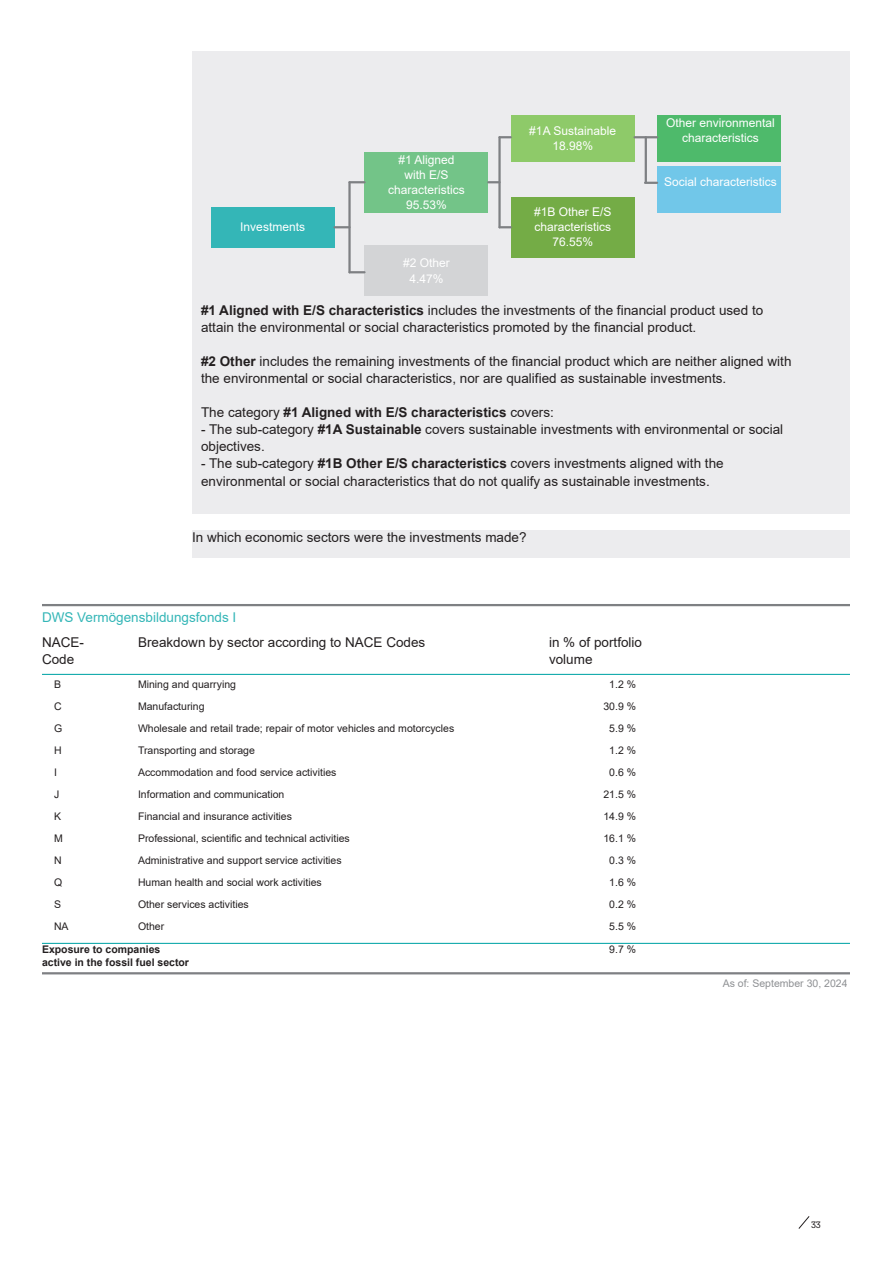
<style>
.page{position:relative;width:893px;height:1263px;background:#fff}
.page>*{position:absolute;margin:0;border:0;box-sizing:border-box;transform-origin:0 0}
.t1{font:13.5px/17px "Arial";color:#231f20}
.t2{font:700 13.5px "Arial";color:#231f20}
.t3{font:13.5px "Arial";color:#34b6b7}
.t4{font:12px/15.1px "Arial";color:#fff;text-align:center}
.t5{font:10.5px "Arial";color:#231f20}
.t6{font:700 10.5px/13.2px "Arial";color:#231f20}
.t7{font:10.5px "Arial";color:#8f9194}
.t8{font:9px "DWS Slab";color:#231f20}
.s1{font-weight:700}
.s2{font-weight:400}
</style>
<div class="page">
<svg style="left:798px;top:1216px;width:12px;height:13px"></svg>
<div style="left:192px;top:51px;width:658px;height:463px;background:#ececee"></div>
<div style="left:211px;top:207px;width:123px;height:41px;background:#34b6b7"></div>
<div style="left:364px;top:152px;width:124px;height:61px;background:#73c488"></div>
<div style="left:364px;top:246px;width:124px;height:50px;background:#d3d4d6"></div>
<div style="left:657px;top:115px;width:124px;height:47px;background:#4eba6b"></div>
<div style="left:657px;top:167px;width:124px;height:46px;background:#71c7e9"></div>
<div style="left:511px;top:115px;width:123px;height:46px;background:#8eca69"></div>
<div style="left:511px;top:197px;width:123px;height:61px;background:#74ac46"></div>
<svg style="left:334px;top:226px;width:14px;height:2px"></svg>
<hr style="left:348px;top:182px;width:3px;height:90px;background:#7e8083">
<svg style="left:350px;top:181px;width:14px;height:2px"></svg>
<svg style="left:350px;top:271px;width:14px;height:2px"></svg>
<svg style="left:500px;top:226px;width:11px;height:2px"></svg>
<svg style="left:488px;top:181px;width:10px;height:2px"></svg>
<hr style="left:498px;top:137px;width:3px;height:90px;background:#7e8083">
<svg style="left:500px;top:136px;width:11px;height:2px"></svg>
<hr style="left:634px;top:136px;width:23px;height:2px;background:#7e8083">
<svg style="left:645px;top:182px;width:12px;height:2px"></svg>
<hr style="left:645px;top:137px;width:2px;height:45px;background:#7e8083">
<div style="left:192px;top:530px;width:658px;height:28px;background:#ececee"></div>
<hr style="left:42px;top:604px;width:808px;height:2px;background:#7e8083">
<hr style="left:42px;top:674px;width:808px;height:1px;background:#14aaad">
<hr style="left:42px;top:972px;width:808px;height:2px;background:#7e8083">
<hr style="left:42px;top:943px;width:808px;height:1px;background:#14aaad">
<p class="t4" style="left:240px;top:219px;width:66px">Investments</p>
<p class="t4" style="left:388px;top:152px;width:78px">#1 Aligned with E/S characteristics<br>95.53%</p>
<p class="t4" style="left:403px;top:255px;width:48px">#2 Other<br>4.47%</p>
<p class="t4" style="left:529px;top:123px;width:88px">#1A Sustainable<br>18.98%</p>
<p class="t4" style="left:534px;top:204px;width:79px">#1B Other E/S characteristics<br>76.55%</p>
<p class="t4" style="left:666px;top:115px;width:110px">Other environmental characteristics</p>
<p class="t4" style="left:664px;top:174px;width:114px">Social characteristics</p>
<p class="t1" style="left:201px;top:302px;width:564px"><span class="s1">#1 Aligned with E/S characteristics</span> includes the investments of the financial product used to attain the environmental or social characteristics promoted by the financial product.</p>
<p class="t1" style="left:201px;top:353px;width:592px"><span class="s1">#2 Other</span> includes the remaining investments of the financial product which are neither aligned with the environmental or social characteristics, nor are qualified as sustainable investments.</p>
<p class="t2" style="left:201px;top:403px;width:354px"><span class="s2">The category</span> #1 Aligned with E/S characteristics <span class="s2">covers:</span></p>
<p class="t1" style="left:201px;top:421px;width:584px">- The sub-category <span class="s1">#1A Sustainable</span> covers sustainable investments with environmental or social objectives.</p>
<p class="t1" style="left:201px;top:455px;width:524px">- The sub-category <span class="s1">#1B Other E/S characteristics</span> covers investments aligned with the environmental or social characteristics that do not qualify as sustainable investments.</p>
<p class="t1" style="left:192px;top:529px;width:336px">In which economic sectors were the investments made?</p>
<p class="t3" style="left:42px;top:608px;width:196px">DWS Vermögensbildungsfonds I</p>
<p class="t1" style="left:138px;top:634px;width:289px">Breakdown by sector according to NACE Codes</p>
<p class="t1" style="left:549px;top:634px;width:95px">in % of portfolio volume</p>
<p class="t1" style="left:42px;top:634px;width:43px">NACE-<br>Code</p>
<p class="t5" style="left:54px;top:677px;width:9px">B</p>
<p class="t5" style="left:138px;top:677px;width:100px">Mining and quarrying</p>
<p class="t5" style="left:609px;top:677px;width:28px">1.2 %</p>
<p class="t5" style="left:54px;top:699px;width:9px">C</p>
<p class="t5" style="left:138px;top:699px;width:68px">Manufacturing</p>
<p class="t5" style="left:603px;top:699px;width:34px">30.9 %</p>
<p class="t5" style="left:54px;top:721px;width:10px">G</p>
<p class="t5" style="left:138px;top:721px;width:318px">Wholesale and retail trade; repair of motor vehicles and motorcycles</p>
<p class="t5" style="left:609px;top:721px;width:28px">5.9 %</p>
<p class="t5" style="left:54px;top:743px;width:9px">H</p>
<p class="t5" style="left:138px;top:743px;width:118px">Transporting and storage</p>
<p class="t5" style="left:609px;top:743px;width:28px">1.2 %</p>
<p class="t5" style="left:54px;top:765px;width:4px">I</p>
<p class="t5" style="left:138px;top:765px;width:200px">Accommodation and food service activities</p>
<p class="t5" style="left:609px;top:765px;width:28px">0.6 %</p>
<p class="t5" style="left:54px;top:787px;width:7px">J</p>
<p class="t5" style="left:138px;top:787px;width:148px">Information and communication</p>
<p class="t5" style="left:603px;top:787px;width:34px">21.5 %</p>
<p class="t5" style="left:54px;top:809px;width:9px">K</p>
<p class="t5" style="left:138px;top:809px;width:156px">Financial and insurance activities</p>
<p class="t5" style="left:603px;top:809px;width:34px">14.9 %</p>
<p class="t5" style="left:54px;top:831px;width:10px">M</p>
<p class="t5" style="left:138px;top:831px;width:213px">Professional, scientific and technical activities</p>
<p class="t5" style="left:603px;top:831px;width:34px">16.1 %</p>
<p class="t5" style="left:54px;top:853px;width:9px">N</p>
<p class="t5" style="left:138px;top:853px;width:205px">Administrative and support service activities</p>
<p class="t5" style="left:609px;top:853px;width:28px">0.3 %</p>
<p class="t5" style="left:54px;top:875px;width:10px">Q</p>
<p class="t5" style="left:138px;top:875px;width:185px">Human health and social work activities</p>
<p class="t5" style="left:609px;top:875px;width:28px">1.6 %</p>
<p class="t5" style="left:54px;top:897px;width:9px">S</p>
<p class="t5" style="left:138px;top:897px;width:112px">Other services activities</p>
<p class="t5" style="left:609px;top:897px;width:28px">0.2 %</p>
<p class="t5" style="left:54px;top:919px;width:16px">NA</p>
<p class="t5" style="left:138px;top:919px;width:28px">Other</p>
<p class="t5" style="left:609px;top:919px;width:28px">5.5 %</p>
<p class="t6" style="left:42px;top:943px;width:149px">Exposure to companies active in the fossil fuel sector</p>
<p class="t5" style="left:609px;top:942px;width:28px">9.7 %</p>
<p class="t7" style="left:723px;top:976px;width:126px">As of: September 30, 2024</p>
<p class="t8" style="left:811px;top:1219px;width:11px">33</p>
</div>
